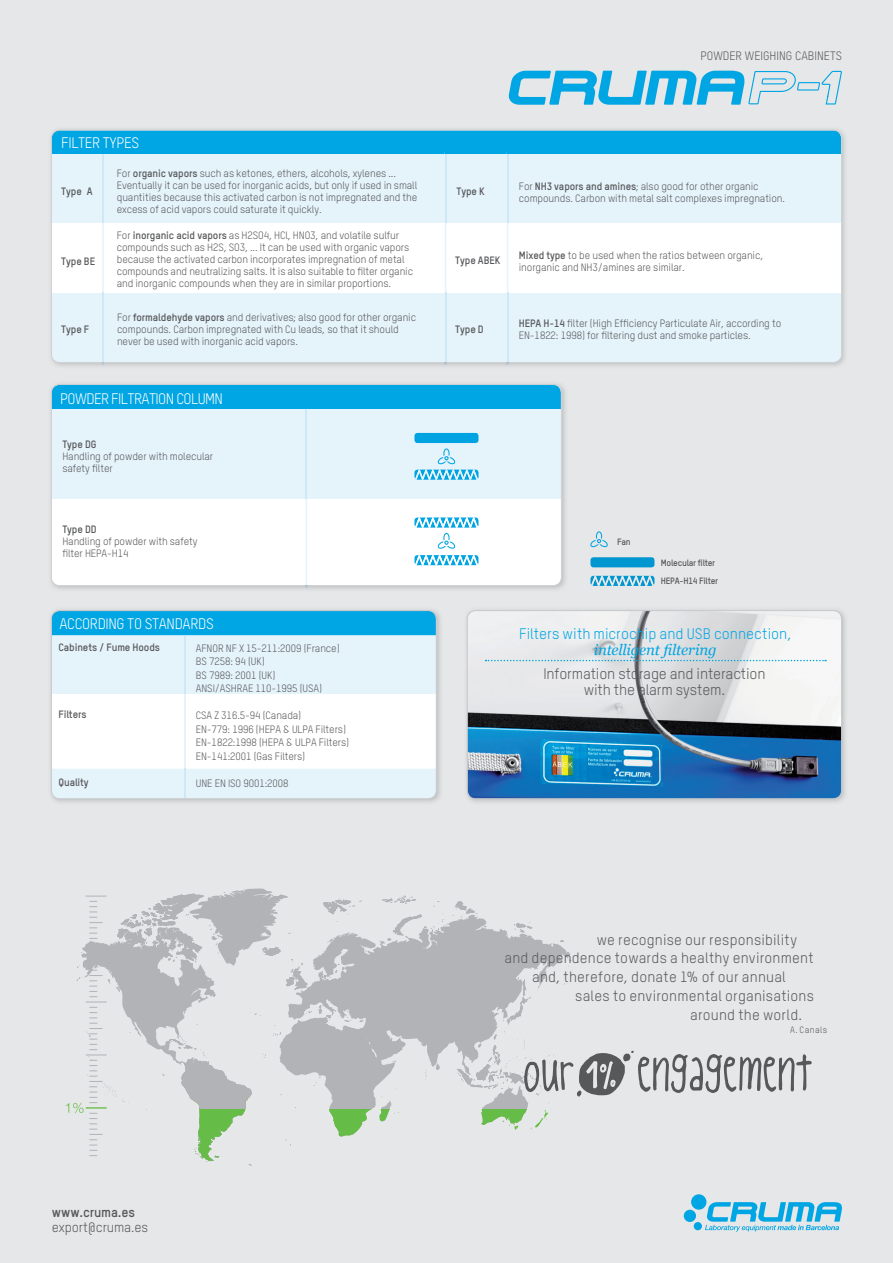
<style>
.page{position:relative;width:893px;height:1263px;background:#e6e7e9}
.page>*{position:absolute;margin:0;border:0;box-sizing:border-box;transform-origin:0 0}
.t1{font:15px "TSTARPRO";letter-spacing:-.025em;color:#fff}
.t2{font:15px/16.5px "TSTARPRO";letter-spacing:-.01em;color:#57585a;text-align:center}
.t3{font:15px "TSTARPRO";color:#00a5e3}
.t4{font:italic 15px "Georgia";letter-spacing:-.015em;color:#00a5e3}
.t5{font:14.7px "T Star Pro";letter-spacing:.015em;color:#57585a}
.t6{font:13.5px "TSTARPRO";letter-spacing:-.01em;color:#57585a}
.t7{font:700 13.5px "TSTARPRO";letter-spacing:-.01em;color:#57585a}
.t8{font:12px "TSTARPRO";color:#57585a}
.t9{font:10.5px/12px "TSTARPRO";letter-spacing:-.01em;color:#57585a}
.t10{font:700 10.5px "TSTARPRO";letter-spacing:-.01em;color:#57585a}
.t11{font:700 9px/18.6px "TSTARPRO";letter-spacing:-.025em;color:#57585a}
.t12{font:9px "T Star Pro";letter-spacing:.035em;color:#57585a}
.s1{font-weight:700}
</style>
<div class="page">
<div style="left:691px;top:1194px;width:15px;height:16px;background:#00a5e3;border-radius:50%"></div>
<div style="left:684px;top:1210px;width:12px;height:12px;background:#00a5e3;border-radius:50%"></div>
<div style="left:694px;top:1222px;width:8px;height:8px;background:#00a5e3;border-radius:50%"></div>
<svg style="left:705px;top:1202px;width:137px;height:29px"></svg>
<svg style="left:51px;top:130px;width:791px;height:233px;background:#edf6fc"></svg>
<hr style="left:102px;top:223px;width:2px;height:70px;background:#e5f3fb">
<hr style="left:102px;top:293px;width:2px;height:69px;background:#cee8f8">
<hr style="left:102px;top:155px;width:2px;height:68px;background:#cee8f8">
<hr style="left:445px;top:223px;width:1px;height:70px;background:#e5f3fb">
<hr style="left:445px;top:293px;width:1px;height:69px;background:#cee8f8">
<hr style="left:445px;top:155px;width:1px;height:68px;background:#cee8f8">
<hr style="left:507px;top:223px;width:1px;height:70px;background:#e5f3fb">
<svg style="left:52px;top:130px;width:789px;height:25px;background:#0fa9e3"></svg>
<hr style="left:507px;top:293px;width:1px;height:69px;background:#cee8f8">
<hr style="left:507px;top:155px;width:1px;height:68px;background:#cee8f8">
<div style="left:51px;top:611px;width:385px;height:188px;background:#fff;border-radius:9px"></div>
<div style="left:51px;top:769px;width:385px;height:30px;background:#e5f3fb"></div>
<svg style="left:51px;top:611px;width:385px;height:83px;background:#a4dcf4"></svg>
<hr style="left:184px;top:694px;width:2px;height:75px;background:#e5f3fb">
<hr style="left:184px;top:769px;width:2px;height:30px;background:#cee8f8">
<hr style="left:184px;top:636px;width:2px;height:58px;background:#cee8f8">
<div style="left:51px;top:610px;width:386px;height:189px;border:1px solid #c7c8ca;border-radius:9px"></div>
<img style="left:467px;top:611px;width:375px;height:188px">
<div style="left:467px;top:610px;width:375px;height:189px;border:1px solid #c7c8ca;border-radius:9px"></div>
<svg style="left:485px;top:660px;width:341px;height:1px"></svg>
<svg style="left:395px;top:914px;width:176px;height:161px;fill:#b2b3b7"></svg>
<svg style="left:66px;top:888px;width:329px;height:273px"></svg>
<svg style="left:481px;top:1051px;width:331px;height:79px"></svg>
<svg style="left:508px;top:70px;width:334px;height:35px"></svg>
<svg style="left:51px;top:384px;width:511px;height:202px;background:#f0f8fc"></svg>
<svg style="left:590px;top:576px;width:64px;height:10px"></svg>
<div style="left:590px;top:557px;width:64px;height:10px;background:#0097d0;border-radius:3px"></div>
<div style="left:596px;top:531px;width:6px;height:10px;border:1px solid #00a5e3;border-radius:50%"></div>
<svg style="left:590px;top:538px;width:18px;height:10px"></svg>
<hr style="left:306px;top:499px;width:1px;height:86px;background:#e5f3fb">
<div style="left:52px;top:385px;width:509px;height:24px;background:#00a5e3"></div>
<hr style="left:306px;top:409px;width:1px;height:90px;background:#cee8f8">
<div style="left:443px;top:448px;width:7px;height:11px;border:1px solid #00a5e3;border-radius:50%"></div>
<div style="left:443px;top:455px;width:7px;height:7px;border:2px solid #e5f3fb;border-radius:50%"></div>
<div style="left:414px;top:433px;width:64px;height:10px;background:#00a3e2;border-radius:3px"></div>
<svg style="left:414px;top:456px;width:64px;height:24px;background:#a9def4"></svg>
<div style="left:443px;top:533px;width:7px;height:10px;border:1px solid #00a5e3;border-radius:50%"></div>
<div style="left:443px;top:539px;width:7px;height:7px;border:2px solid #fff;border-radius:50%"></div>
<svg style="left:414px;top:540px;width:64px;height:25px;background:#c1e9f8"></svg>
<svg style="left:414px;top:517px;width:64px;height:11px"></svg>
<p class="t8" style="left:700px;top:49px;width:143px">POWDER WEIGHING CABINETS</p>
<h1 class="t1" style="left:61px;top:134px;width:79px">FILTER TYPES</h1>
<p class="t10" style="left:61px;top:184px;width:33px">Type A</p>
<p class="t10" style="left:456px;top:185px;width:30px">Type K</p>
<p class="t9" style="left:117px;top:167px;width:302px">For <span class="s1">organic vapors</span> such as ketones, ethers, alcohols, xylenes ...<br>Eventually it can be used for inorganic acids, but only if used in small quantities because this activated carbon is not impregnated and the excess of acid vapors could saturate it quickly.</p>
<p class="t10" style="left:61px;top:255px;width:35px">Type BE</p>
<p class="t10" style="left:61px;top:323px;width:30px">Type F</p>
<p class="t9" style="left:117px;top:229px;width:298px">For <span class="s1">inorganic acid vapors</span> as H2SO4, HCl, HNO3, and volatile sulfur compounds such as H2S, SO3, ... It can be used with organic vapors because the activated carbon incorporates impregnation of metal compounds and neutralizing salts. It is also suitable to filter organic and inorganic compounds when they are in similar proportions.</p>
<p class="t9" style="left:117px;top:311px;width:301px">For <span class="s1">formaldehyde vapors</span> and derivatives; also good for other organic compounds. Carbon impregnated with Cu leads, so that it should never be used with inorganic acid vapors.</p>
<h1 class="t1" style="left:60px;top:390px;width:164px">POWDER FILTRATION COLUMN</h1>
<p class="t10" style="left:62px;top:438px;width:36px">Type DG</p>
<p class="t9" style="left:62px;top:451px;width:152px">Handling of powder with molecular safety filter</p>
<p class="t10" style="left:455px;top:254px;width:47px">Type ABEK</p>
<p class="t10" style="left:455px;top:323px;width:30px">Type D</p>
<p class="t9" style="left:519px;top:180px;width:268px">For <span class="s1">NH3 vapors and amines</span>; also good for other organic compounds. Carbon with metal salt complexes impregnation.</p>
<p class="t9" style="left:519px;top:249px;width:246px"><span class="s1">Mixed type</span> to be used when the ratios between organic, inorganic and NH3/amines are similar.</p>
<p class="t9" style="left:519px;top:317px;width:264px"><span class="s1">HEPA H-14</span> filter (High Efficiency Particulate Air, according to<br>EN-1822: 1998) for filtering dust and smoke particles.</p>
<p class="t10" style="left:62px;top:523px;width:36px">Type DD</p>
<p class="t9" style="left:62px;top:536px;width:137px">Handling of powder with safety filter HEPA-H14</p>
<p class="t11" style="left:617px;top:532px;width:15px">Fan</p>
<p class="t11" style="left:661px;top:553px;width:59px">Molecular filter<br>HEPA-H14 Filter</p>
<h1 class="t1" style="left:60px;top:615px;width:156px">ACCORDING TO STANDARDS</h1>
<p class="t10" style="left:58px;top:641px;width:103px">Cabinets / Fume Hoods</p>
<p class="t9" style="left:196px;top:641px;width:145px;line-height:13.5px">AFNOR NF X 15-211:2009 (France)<br>BS 7258: 94 (UK)<br>BS 7989: 2001 (UK)<br>ANSI/ASHRAE 110-1995 (USA)</p>
<p class="t9" style="left:196px;top:708px;width:155px;line-height:13.5px">CSA Z 316.5-94 (Canada)<br>EN-779: 1996 (HEPA &amp; ULPA Filters)<br>EN-1822:1998 (HEPA &amp; ULPA Filters)<br>EN-141:2001 (Gas Filters)</p>
<p class="t9" style="left:196px;top:777px;width:94px">UNE EN ISO 9001:2008</p>
<p class="t10" style="left:58px;top:708px;width:30px">Filters</p>
<p class="t10" style="left:58px;top:776px;width:32px">Quality</p>
<p class="t7" style="left:52px;top:1203px;width:85px">www.cruma.es</p>
<p class="t6" style="left:52px;top:1219px;width:98px">export@cruma.es</p>
<h1 class="t3" style="left:519px;top:624px;width:274px">Filters with microchip and USB connection,</h1>
<h1 class="t4" style="left:594px;top:639px;width:125px">intelligent filtering</h1>
<h1 class="t2" style="left:543px;top:665px;width:224px">Information storage and interaction with the alarm system.</h1>
<h2 class="t5" style="left:597px;top:931px;width:202px">we recognise our responsibility</h2>
<h2 class="t5" style="left:504px;top:949px;width:311px">and dependence towards a healthy environment</h2>
<h2 class="t5" style="left:532px;top:968px;width:255px">and, therefore, donate 1% of our annual</h2>
<h2 class="t5" style="left:575px;top:987px;width:241px">sales to environmental organisations</h2>
<h2 class="t5" style="left:690px;top:1005px;width:114px">around the world.</h2>
<p class="t12" style="left:790px;top:1024px;width:39px">A. Canals</p>
</div>
